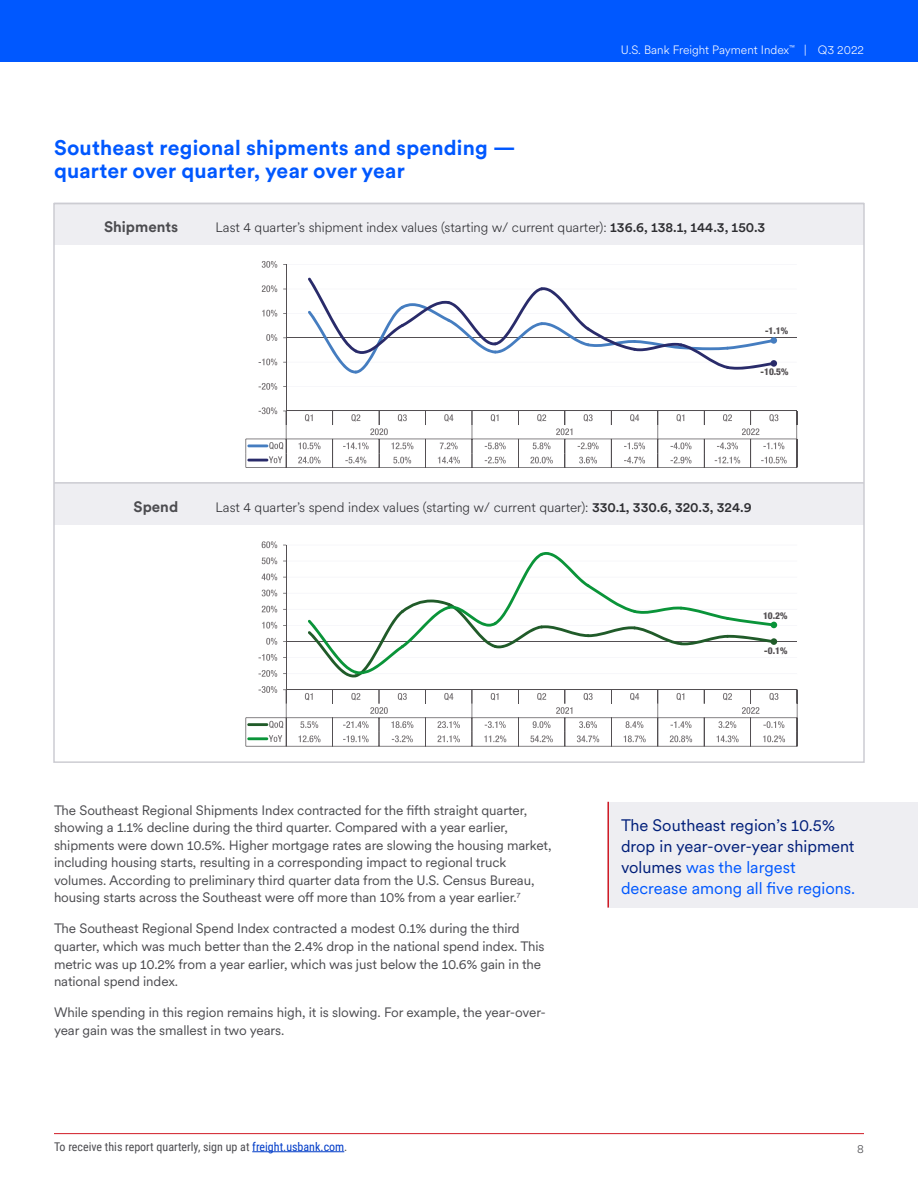
<style>
.page{position:relative;width:918px;height:1188px;background:#fff}
.page>*{position:absolute;margin:0;border:0;box-sizing:border-box;transform-origin:0 0}
.t1{font:700 21px/23.1px "U.S.Bank Circular";letter-spacing:.01em;color:#0058ff}
.t2{font:16.5px/21px "U.S.Bank Circular";color:#001e79}
.t3{font:700 15px "U.S.Bank Circular";color:#4c4c50}
.t4{font:13.5px/17.5px "U.S.Bank Circular";letter-spacing:-.005em;color:#4c4c50}
.t5{font:300 13.5px "U.S.Bank Circular";color:#2e2e32}
.t6{font:12px "Roboto Condensed";color:#4c4c50}
.t7{font:300 12px "U.S.Bank Circular";color:#fff}
.t8{font:300 12px "U.S.Bank Circular";color:#4c4c50}
.t9{font:800 condensed 9.45px "Helvetica Neue LT Std";color:#534f52}
.s1{font-weight:500}
.s2{color:#484442}
.s3{color:#0058ff}
.s4{color:#003cc8}
</style>
<div class="page">
<div style="left:54px;top:203px;width:810px;height:42px;background:#eeeef2"></div>
<div style="left:54px;top:483px;width:810px;height:42px;background:#eeeef2"></div>
<div style="left:608px;top:802px;width:310px;height:106px;background:#eeeef2"></div>
<div style="left:0;top:0;width:918px;height:61px;background:#0058ff"></div>
<hr style="left:286px;top:264px;width:511px;height:1px;background:#f4f4f8">
<hr style="left:286px;top:289px;width:511px;height:1px;background:#f4f4f8">
<hr style="left:286px;top:313px;width:511px;height:1px;background:#f4f4f8">
<hr style="left:286px;top:362px;width:511px;height:1px;background:#f4f4f8">
<hr style="left:286px;top:386px;width:511px;height:1px;background:#f4f4f8">
<hr style="left:286px;top:265px;width:1px;height:146px;background:#534f52">
<hr style="left:286px;top:337px;width:511px;height:1px;background:#534f52">
<hr style="left:286px;top:411px;width:511px;height:1px;background:#534f52">
<svg style="left:704px;top:412px;width:1px;height:13px"></svg>
<svg style="left:611px;top:412px;width:1px;height:13px"></svg>
<svg style="left:518px;top:412px;width:1px;height:13px"></svg>
<svg style="left:425px;top:412px;width:1px;height:13px"></svg>
<svg style="left:332px;top:412px;width:1px;height:13px"></svg>
<svg style="left:305px;top:414px;width:8px;height:8px"></svg>
<svg style="left:444px;top:414px;width:9px;height:8px"></svg>
<svg style="left:491px;top:414px;width:8px;height:8px"></svg>
<svg style="left:584px;top:414px;width:9px;height:8px"></svg>
<svg style="left:630px;top:414px;width:9px;height:8px"></svg>
<svg style="left:677px;top:414px;width:7px;height:8px"></svg>
<hr style="left:246px;top:439px;width:551px;height:1px;background:#534f52">
<hr style="left:247px;top:445px;width:21px;height:2px;background:#457dc0">
<svg style="left:298px;top:442px;width:23px;height:7px"></svg>
<svg style="left:440px;top:442px;width:18px;height:7px"></svg>
<svg style="left:485px;top:442px;width:21px;height:7px"></svg>
<svg style="left:578px;top:442px;width:21px;height:7px"></svg>
<svg style="left:624px;top:442px;width:21px;height:7px"></svg>
<svg style="left:671px;top:442px;width:21px;height:7px"></svg>
<svg style="left:796px;top:411px;width:2px;height:56px"></svg>
<svg style="left:704px;top:440px;width:1px;height:27px"></svg>
<svg style="left:657px;top:412px;width:1px;height:55px"></svg>
<svg style="left:611px;top:440px;width:1px;height:27px"></svg>
<svg style="left:518px;top:440px;width:1px;height:27px"></svg>
<svg style="left:472px;top:411px;width:1px;height:56px"></svg>
<svg style="left:425px;top:440px;width:1px;height:27px"></svg>
<svg style="left:332px;top:440px;width:1px;height:27px"></svg>
<hr style="left:246px;top:467px;width:551px;height:1px;background:#534f52">
<svg style="left:245px;top:439px;width:1px;height:28px"></svg>
<hr style="left:247px;top:459px;width:21px;height:2px;background:#292b6a">
<svg style="left:298px;top:457px;width:23px;height:6px"></svg>
<svg style="left:343px;top:411px;width:70px;height:56px"></svg>
<svg style="left:438px;top:457px;width:22px;height:6px"></svg>
<svg style="left:485px;top:457px;width:21px;height:6px"></svg>
<svg style="left:530px;top:411px;width:42px;height:56px"></svg>
<svg style="left:579px;top:457px;width:18px;height:6px"></svg>
<svg style="left:624px;top:457px;width:21px;height:6px"></svg>
<svg style="left:671px;top:457px;width:21px;height:6px"></svg>
<svg style="left:715px;top:411px;width:72px;height:56px"></svg>
<div style="left:771px;top:337px;width:6px;height:7px;background:#457dc0;border-radius:50%"></div>
<svg style="left:308px;top:277px;width:467px;height:97px"></svg>
<div style="left:771px;top:360px;width:6px;height:7px;background:#292b6a;border-radius:50%"></div>
<svg style="left:259px;top:407px;width:28px;height:60px"></svg>
<svg style="left:259px;top:383px;width:18px;height:7px"></svg>
<svg style="left:259px;top:359px;width:18px;height:6px"></svg>
<svg style="left:266px;top:334px;width:11px;height:7px"></svg>
<svg style="left:262px;top:310px;width:15px;height:7px"></svg>
<svg style="left:262px;top:285px;width:15px;height:7px"></svg>
<svg style="left:262px;top:261px;width:15px;height:7px"></svg>
<hr style="left:286px;top:545px;width:511px;height:1px;background:#f4f4f8">
<hr style="left:286px;top:561px;width:511px;height:1px;background:#f4f4f8">
<hr style="left:286px;top:577px;width:511px;height:1px;background:#f4f4f8">
<hr style="left:286px;top:593px;width:511px;height:1px;background:#f4f4f8">
<hr style="left:286px;top:609px;width:511px;height:1px;background:#f4f4f8">
<hr style="left:286px;top:625px;width:511px;height:1px;background:#f4f4f8">
<hr style="left:286px;top:657px;width:511px;height:1px;background:#f4f4f8">
<hr style="left:286px;top:673px;width:511px;height:1px;background:#f4f4f8">
<hr style="left:286px;top:641px;width:511px;height:1px;background:#534f52">
<hr style="left:286px;top:689px;width:511px;height:1px;background:#534f52">
<svg style="left:704px;top:690px;width:1px;height:14px"></svg>
<svg style="left:611px;top:690px;width:1px;height:14px"></svg>
<svg style="left:518px;top:690px;width:1px;height:14px"></svg>
<svg style="left:425px;top:690px;width:1px;height:14px"></svg>
<svg style="left:332px;top:690px;width:1px;height:14px"></svg>
<svg style="left:305px;top:693px;width:8px;height:7px"></svg>
<svg style="left:444px;top:693px;width:9px;height:7px"></svg>
<svg style="left:491px;top:693px;width:8px;height:7px"></svg>
<svg style="left:630px;top:693px;width:9px;height:7px"></svg>
<svg style="left:677px;top:693px;width:7px;height:7px"></svg>
<hr style="left:246px;top:717px;width:551px;height:1px;background:#534f52">
<hr style="left:247px;top:723px;width:21px;height:3px;background:#205b29">
<svg style="left:300px;top:721px;width:18px;height:7px"></svg>
<svg style="left:438px;top:721px;width:22px;height:7px"></svg>
<svg style="left:485px;top:721px;width:21px;height:7px"></svg>
<svg style="left:626px;top:721px;width:17px;height:7px"></svg>
<svg style="left:671px;top:721px;width:21px;height:7px"></svg>
<svg style="left:797px;top:690px;width:1px;height:56px"></svg>
<svg style="left:704px;top:718px;width:1px;height:28px"></svg>
<svg style="left:657px;top:690px;width:1px;height:56px"></svg>
<svg style="left:611px;top:718px;width:1px;height:28px"></svg>
<svg style="left:518px;top:718px;width:1px;height:28px"></svg>
<svg style="left:472px;top:690px;width:1px;height:56px"></svg>
<svg style="left:425px;top:718px;width:1px;height:28px"></svg>
<svg style="left:332px;top:718px;width:1px;height:28px"></svg>
<hr style="left:246px;top:746px;width:551px;height:1px;background:#534f52">
<svg style="left:245px;top:718px;width:1px;height:28px"></svg>
<hr style="left:247px;top:737px;width:21px;height:3px;background:#0a9439">
<svg style="left:298px;top:735px;width:23px;height:7px"></svg>
<svg style="left:343px;top:690px;width:70px;height:56px"></svg>
<svg style="left:438px;top:735px;width:22px;height:7px"></svg>
<svg style="left:484px;top:735px;width:22px;height:7px"></svg>
<svg style="left:530px;top:690px;width:69px;height:56px"></svg>
<svg style="left:624px;top:735px;width:22px;height:7px"></svg>
<svg style="left:670px;top:735px;width:22px;height:7px"></svg>
<svg style="left:717px;top:690px;width:68px;height:56px"></svg>
<hr style="left:286px;top:545px;width:1px;height:145px;background:#534f52">
<svg style="left:308px;top:552px;width:469px;height:125px"></svg>
<svg style="left:259px;top:686px;width:28px;height:60px"></svg>
<svg style="left:259px;top:670px;width:18px;height:7px"></svg>
<svg style="left:259px;top:654px;width:18px;height:7px"></svg>
<svg style="left:266px;top:638px;width:11px;height:7px"></svg>
<svg style="left:262px;top:622px;width:15px;height:7px"></svg>
<svg style="left:262px;top:606px;width:15px;height:6px"></svg>
<svg style="left:262px;top:590px;width:15px;height:6px"></svg>
<svg style="left:262px;top:574px;width:15px;height:6px"></svg>
<svg style="left:262px;top:557px;width:15px;height:7px"></svg>
<svg style="left:262px;top:541px;width:15px;height:7px"></svg>
<hr style="left:608px;top:802px;width:1px;height:106px;background:#d11b25">
<hr style="left:54px;top:482px;width:810px;height:2px;background:#ccccd2">
<hr style="left:252px;top:1151px;width:92px;height:1px;background:#003cc8">
<hr style="left:54px;top:1133px;width:810px;height:1px;background:#d11b25">
<p class="t7" style="left:621px;top:42px;width:245px">U.S. Bank Freight Payment Index<sup>™</sup> | Q3 2022</p>
<h1 class="t1" style="left:54px;top:135px;width:463px">Southeast regional shipments and spending — quarter over quarter, year over year</h1>
<p class="t5" style="left:216px;top:218px;width:551px">Last 4 quarter’s shipment index values (starting w/ current quarter): <span class="s1">136.6, 138.1, 144.3, 150.3</span></p>
<p class="t3" style="left:104px;top:217px;width:76px">Shipments</p>
<p class="t9" style="left:765px;top:325px;width:25px"><span class="s2">-</span>1.1%</p>
<p class="t9" style="left:761px;top:366px;width:29px"><span class="s2">-</span>10.5%</p>
<p class="t3" style="left:134px;top:496px;width:46px">Spend</p>
<p class="t5" style="left:216px;top:498px;width:538px">Last 4 quarter’s spend index values (starting w/ current quarter): <span class="s1">330.1, 330.6, 320.3, 324.9</span></p>
<p class="t9" style="left:763px;top:609px;width:26px">10.2%</p>
<p class="t9" style="left:764px;top:645px;width:25px"><span class="s2">-</span>0.1%</p>
<p class="t4" style="left:54px;top:801px;width:499px">The Southeast Regional Shipments Index contracted for the fifth straight quarter, showing a 1.1% decline during the third quarter. Compared with a year earlier, shipments were down 10.5%. Higher mortgage rates are slowing the housing market, including housing starts, resulting in a corresponding impact to regional truck volumes. According to preliminary third quarter data from the U.S. Census Bureau, housing starts across the Southeast were off more than 10% from a year earlier.<sup>7</sup></p>
<p class="t4" style="left:54px;top:919px;width:492px">The Southeast Regional Spend Index contracted a modest 0.1% during the third quarter, which was much better than the 2.4% drop in the national spend index. This metric was up 10.2% from a year earlier, which was just below the 10.6% gain in the national spend index.</p>
<p class="t4" style="left:54px;top:1003px;width:494px">While spending in this region remains high, it is slowing. For example, the year-over&shy;year gain was the smallest in two years.</p>
<p class="t2" style="left:621px;top:814px;width:236px">The Southeast region’s 10.5% drop in year-over-year shipment volumes <span class="s3">was the largest decrease among all five regions.</span></p>
<p class="t6" style="left:54px;top:1138px;width:295px">To receive this report quarterly, sign up at <span class="s4">freight.usbank.com</span>.</p>
<p class="t8" style="left:857px;top:1141px;width:8px">8</p>
</div>
